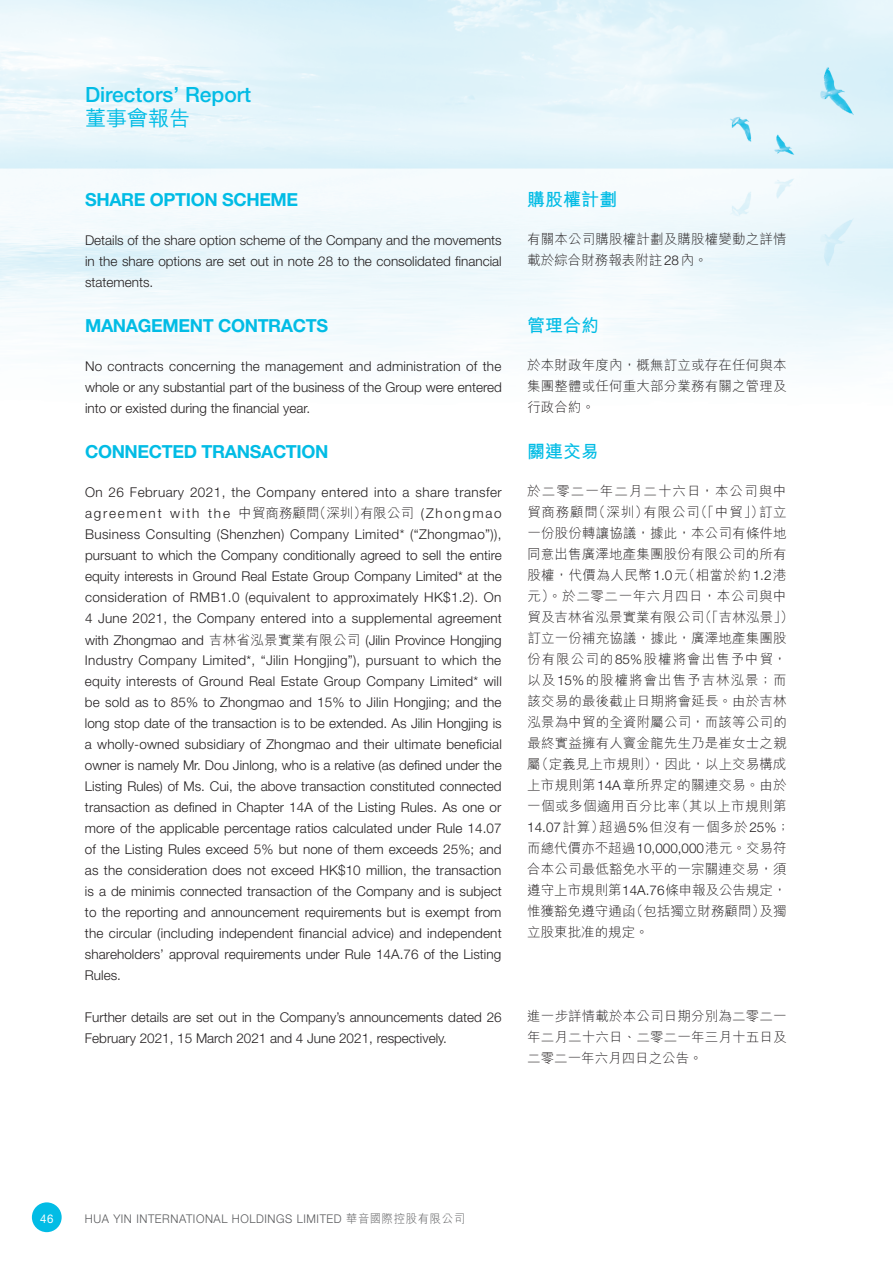
<style>
.page{position:relative;width:893px;height:1263px;background:#fff}
.page>*{position:absolute;margin:0;border:0;box-sizing:border-box;transform-origin:0 0}
.t1{font:500 21px "Helvetica Neue LT Std";color:#02bce5}
.t2{font:500 21px "M Hei HK";color:#02bce5}
.t3{font:700 18px "Helvetica Neue LT Std";letter-spacing:-.02em;color:#02bce5}
.t4{font:700 18px "M Hei HK";color:#02bce5}
.t5{font:300 13.5px/21px "Helvetica Neue LT Std";color:#231f20;text-align:justify}
.t6{font:300 13.5px/21px "M Hei HK";letter-spacing:.01em;color:#231f20}
.t7{font:300 13.5px/21.9px "Helvetica Neue LT Std";letter-spacing:.035em;color:#231f20}
.t8{font:300 12px "Helvetica Neue LT Std";letter-spacing:.05em;color:#57585a;scale:.95 1}
.t9{font:12px "Helvetica Neue LT Std";color:#fff;scale:.95 1}
.s1{font-family:"M Hei HK"}
.s2{font-family:"Helvetica Neue LT Std"}
</style>
<div class="page">
<img style="left:0;top:0;width:892px;height:365px">
<div style="left:32px;top:1202px;width:30px;height:30px;background:#02bce5;border-radius:50%"></div>
<h1 class="t1" style="left:85px;top:82px;width:168px">Directors’ Report</h1>
<h1 class="t2" style="left:85px;top:103px;width:106px">董事會報告</h1>
<h2 class="t3" style="left:85px;top:189px;width:215px">SHARE OPTION SCHEME</h2>
<p class="t5" style="left:85px;top:229px;width:418px">Details of the share option scheme of the Company and the movements in the share options are set out in note 28 to the consolidated financial statements.</p>
<h2 class="t3" style="left:85px;top:315px;width:245px">MANAGEMENT CONTRACTS</h2>
<p class="t5" style="left:85px;top:355px;width:418px">No contracts concerning the management and administration of the whole or any substantial part of the business of the Group were entered into or existed during the financial year.</p>
<h2 class="t3" style="left:85px;top:441px;width:27px">CONNECTED</h2>
<h2 class="t3" style="left:201px;top:441px;width:13px">TRANSACTION</h2>
<p class="t7" style="left:85px;top:481px;width:418px">On 26 February 2021, the Company entered into a share transfer agreement with the <span class="s1">中貿商務顧問（深圳）有限公司</span> (Zhongmao</p>
<p class="t5" style="left:85px;top:523px;width:418px">Business Consulting (Shenzhen) Company Limited* (“Zhongmao”)), pursuant to which the Company conditionally agreed to sell the entire equity interests in Ground Real Estate Group Company Limited* at the consideration of RMB1.0 (equivalent to approximately HK$1.2). On 4 June 2021, the Company entered into a supplemental agreement with Zhongmao and <span class="s1">吉林省泓景實業有限公司</span> (Jilin Province Hongjing</p>
<p class="t5" style="left:85px;top:649px;width:418px">Industry Company Limited*, “Jilin Hongjing”), pursuant to which the equity interests of Ground Real Estate Group Company Limited* will be sold as to 85% to Zhongmao and 15% to Jilin Hongjing; and the long stop date of the transaction is to be extended. As Jilin Hongjing is a wholly-owned subsidiary of Zhongmao and their ultimate beneficial owner is namely Mr. Dou Jinlong, who is a relative (as defined under the Listing Rules) of Ms. Cui, the above transaction constituted connected transaction as defined in Chapter 14A of the Listing Rules. As one or more of the applicable percentage ratios calculated under Rule 14.07 of the Listing Rules exceed 5% but none of them exceeds 25%; and as the consideration does not exceed HK$10 million, the transaction is a de minimis connected transaction of the Company and is subject to the reporting and announcement requirements but is exempt from the circular (including independent financial advice) and independent shareholders’ approval requirements under Rule 14A.76 of the Listing Rules.</p>
<p class="t5" style="left:85px;top:1006px;width:418px">Further details are set out in the Company’s announcements dated 26<br>February 2021, 15 March 2021 and 4 June 2021, respectively.</p>
<h2 class="t4" style="left:527px;top:186px;width:91px">購股權計劃</h2>
<p class="t6" style="left:527px;top:228px;width:261px">有關本公司購股權計劃及購股權變動之詳情載於綜合財務報表附註<span class="s2">28</span>內。</p>
<h2 class="t4" style="left:527px;top:312px;width:73px">管理合約</h2>
<p class="t6" style="left:527px;top:354px;width:261px;text-align:justify">於本財政年度內，概無訂立或存在任何與本集團整體或任何重大部分業務有關之管理及行政合約。</p>
<h2 class="t4" style="left:527px;top:438px;width:73px">關連交易</h2>
<p class="t6" style="left:527px;top:480px;width:268px">於二零二一年二月二十六日，本公司與中貿商務顧問（深圳）有限公司（「中貿」）訂立一份股份轉讓協議，據此，本公司有條件地同意出售廣澤地產集團股份有限公司的所有股權，代價為人民幣<span class="s2">1.0</span>元（相當於約<span class="s2">1.2</span>港元）。於二零二一年六月四日，本公司與中貿及吉林省泓景實業有限公司（「吉林泓景」）訂立一份補充協議，據此，廣澤地產集團股份有限公司的<span class="s2">85%</span>股權將會出售予中貿，以及<span class="s2">15%</span>的股權將會出售予吉林泓景；而該交易的最後截止日期將會延長。由於吉林泓景為中貿的全資附屬公司，而該等公司的最終實益擁有人竇金龍先生乃是崔女士之親屬（定義見上市規則），因此，以上交易構成上市規則第<span class="s2">14A</span>章所界定的關連交易。由於一個或多個適用百分比率（其以上市規則第<br><span class="s2">14.07</span>計算）超過<span class="s2">5%</span>但沒有一個多於<span class="s2">25%</span>；而總代價亦不超過<span class="s2">10,000,000</span>港元。交易符合本公司最低豁免水平的一宗關連交易，須遵守上市規則第<span class="s2">14A.76</span>條申報及公告規定，惟獲豁免遵守通函（包括獨立財務顧問）及獨立股東批准的規定。</p>
<p class="t6" style="left:527px;top:1005px;width:261px;text-align:justify">進一步詳情載於本公司日期分別為二零二一年二月二十六日、二零二一年三月十五日及二零二一年六月四日之公告。</p>
<p class="t9" style="left:40px;top:1211px;width:15px">46</p>
<p class="t8" style="left:85px;top:1211px;width:402px">HUA YIN INTERNATIONAL HOLDINGS LIMITED <span class="s1">華音國際控股有限公司</span></p>
</div>
